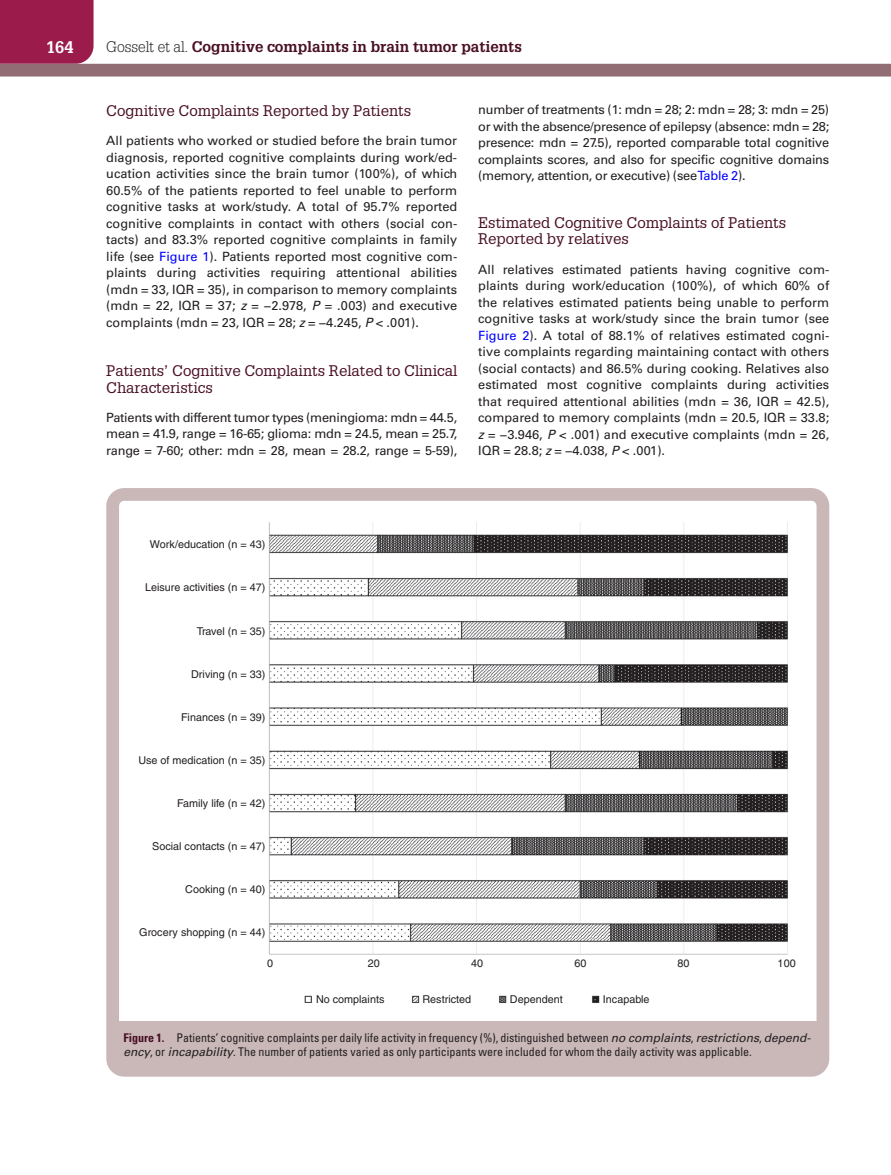
<style>
.page{position:relative;width:891px;height:1175px;background:#fff}
.page>*{position:absolute;margin:0;border:0;box-sizing:border-box;transform-origin:0 0}
.t1{font:700 16.5px "Glypha LT Std";color:#fff}
.t2{font:15px/16.5px "Glypha LT Std";color:#490e24}
.t3{font:700 15px "Glypha LT Std";color:#490e24}
.t4{font:12.75px/16.5px "Univers LT Std";letter-spacing:-.02em;color:#231f20;text-align:justify}
.t5{font:condensed 12px/14.4px "Univers LT Std";color:#231f20}
.t6{font:10.8px "Helvetica";color:#231f20}
.s1{font-weight:300;color:#231f20}
.s2{color:#00f}
.s3{font-style:italic}
.s4{font-weight:700;color:#490e24}
.s5{font-style:italic;font-stretch:normal}
</style>
<div class="page">
<div style="left:0;top:0;width:94px;height:64px;background:#9b1c4b"></div>
<div style="left:0;top:64px;width:891px;height:12px;background:#926d73"></div>
<div style="left:115px;top:1021px;width:706px;height:42px;background:#cab8b9"></div>
<img style="left:269px;top:522px;width:519px;height:481px">
<div style="left:106px;top:488px;width:723px;height:588px;border:13px solid #cab8b9;border-radius:12px"></div>
<p class="t1" style="left:46px;top:37px;width:29px">164</p>
<p class="t3" style="left:106px;top:37px;width:417px"><span class="s1">Gosselt et al.</span> Cognitive complaints in brain tumor patients</p>
<p class="t2" style="left:106px;top:102px;width:306px">Cognitive Complaints Reported by Patients</p>
<p class="t4" style="left:106px;top:132px;width:353px">All patients who worked or studied before the brain tumor diagnosis, reported cognitive complaints during work/ed&shy;ucation activities since the brain tumor (100%), of which 60.5% of the patients reported to feel unable to perform cognitive tasks at work/study. A total of 95.7% reported cognitive complaints in contact with others (social con&shy;tacts) and 83.3% reported cognitive complaints in family life (see <span class="s2">Figure 1</span>). Patients reported most cognitive com&shy;plaints during activities requiring attentional abilities (mdn = 33, IQR = 35), in comparison to memory complaints (mdn = 22, IQR = 37; <span class="s3">z</span> = −2.978, <span class="s3">P</span> = .003) and executive complaints (mdn = 23, IQR = 28; <span class="s3">z</span> = −4.245, <span class="s3">P</span> &lt; .001).</p>
<p class="t2" style="left:106px;top:362px;width:352px">Patients’ Cognitive Complaints Related to Clinical<br>Characteristics</p>
<p class="t4" style="left:106px;top:409px;width:353px">Patients with different tumor types (meningioma: mdn = 44.5, mean = 41.9, range = 16-65; glioma: mdn = 24.5, mean = 25.7, range = 7-60; other: mdn = 28, mean = 28.2, range = 5-59),</p>
<p class="t4" style="left:478px;top:102px;width:353px">number of treatments (1: mdn = 28; 2: mdn = 28; 3: mdn = 25) or with the absence/presence of epilepsy (absence: mdn = 28; presence: mdn = 27.5), reported comparable total cognitive complaints scores, and also for specific cognitive domains (memory, attention, or executive) (see <span class="s2">Table 2</span>).</p>
<p class="t2" style="left:478px;top:214px;width:310px">Estimated Cognitive Complaints of Patients<br>Reported by relatives</p>
<p class="t4" style="left:478px;top:261px;width:353px">All relatives estimated patients having cognitive com&shy;plaints during work/education (100%), of which 60% of the relatives estimated patients being unable to perform cognitive tasks at work/study since the brain tumor (see <span class="s2">Figure 2</span>). A total of 88.1% of relatives estimated cogni&shy;tive complaints regarding maintaining contact with others (social contacts) and 86.5% during cooking. Relatives also estimated most cognitive complaints during activities that required attentional abilities (mdn = 36, IQR = 42.5), compared to memory complaints (mdn = 20.5, IQR = 33.8; <span class="s3">z</span> = −3.946, <span class="s3">P</span> &lt; .001) and executive complaints (mdn = 26, IQR = 28.8; <span class="s3">z</span> = −4.038, <span class="s3">P</span> &lt; .001).</p>
<p class="t6" style="left:150px;top:538px;width:117px">Work/education (n = 43)</p>
<p class="t6" style="left:145px;top:581px;width:122px">Leisure activities (n = 47)</p>
<p class="t6" style="left:197px;top:624px;width:70px">Travel (n = 35)</p>
<p class="t6" style="left:191px;top:667px;width:76px">Driving (n = 33)</p>
<p class="t6" style="left:181px;top:710px;width:86px">Finances (n = 39)</p>
<p class="t6" style="left:138px;top:754px;width:128px">Use of medication (n = 35)</p>
<p class="t6" style="left:177px;top:797px;width:90px">Family life (n = 42)</p>
<p class="t6" style="left:152px;top:840px;width:115px">Social contacts (n = 47)</p>
<p class="t6" style="left:185px;top:883px;width:82px">Cooking (n = 40)</p>
<p class="t6" style="left:139px;top:926px;width:128px">Grocery shopping (n = 44)</p>
<p class="t6" style="left:267px;top:957px;width:8px">0</p>
<p class="t6" style="left:368px;top:957px;width:14px">20</p>
<p class="t6" style="left:471px;top:957px;width:14px">40</p>
<p class="t6" style="left:575px;top:957px;width:14px">60</p>
<p class="t6" style="left:678px;top:957px;width:14px">80</p>
<p class="t6" style="left:778px;top:957px;width:20px">100</p>
<p class="t6" style="left:316px;top:992px;width:70px">No complaints</p>
<p class="t6" style="left:422px;top:992px;width:50px">Restricted</p>
<p class="t6" style="left:510px;top:992px;width:54px">Dependent</p>
<p class="t6" style="left:603px;top:992px;width:48px">Incapable</p>
<p class="t5" style="left:124px;top:1030px;width:689px"><span class="s4">Figure 1.</span> Patients’ cognitive complaints per daily life activity in frequency (%), distinguished between <span class="s5">no complaints</span>, <span class="s5">restrictions</span>, <span class="s5">depend&shy;ency</span>, or <span class="s5">incapability</span>. The number of patients varied as only participants were included for whom the daily activity was applicable.</p>
</div>
